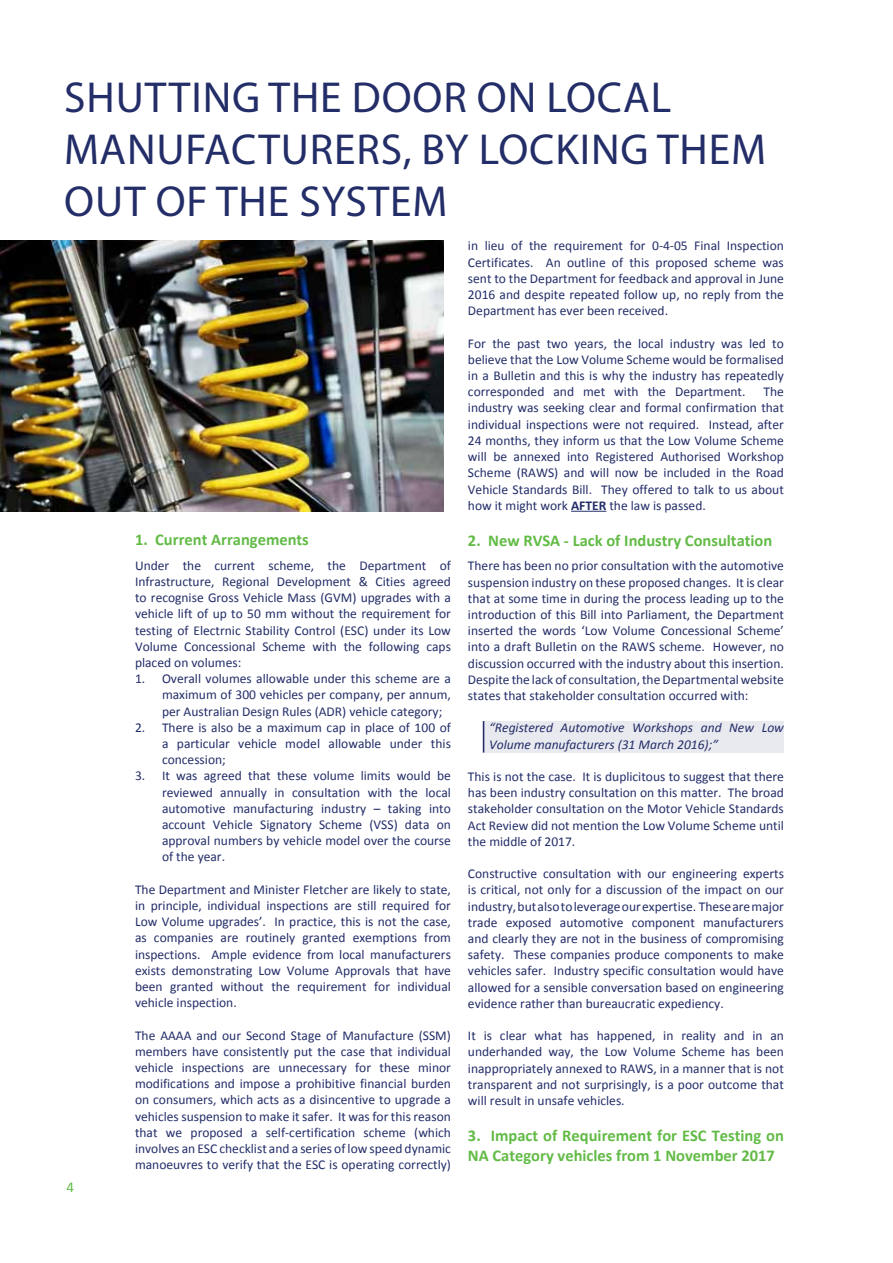
<style>
.page{position:relative;width:893px;height:1263px;background:#fff}
.page>*{position:absolute;margin:0;border:0;box-sizing:border-box;transform-origin:0 0}
.t1{font:43.5px/52.2px "Myriad Pro";letter-spacing:.02em;color:#232d68}
.t2{font:700 16.5px/19.8px "Calibri";color:#62bb46}
.t3{font:15px "Calibri";color:#62bb46}
.t4{font:13.5px/16.2px "Calibri";color:#232d68;text-align:justify}
.t5{font:italic 13.5px/16.2px "Calibri";color:#232d68}
.s1{font-weight:700}
</style>
<div class="page">
<hr style="left:571px;top:511px;width:35px;height:1px;background:#232d68">
<img style="left:0;top:240px;width:443px;height:271px">
<div style="left:483px;top:721px;width:301px;height:31px;background:#e9eaf0"></div>
<hr style="left:483px;top:721px;width:1px;height:31px;background:#232d68">
<h1 class="t1" style="left:64px;top:70px;width:703px;text-indent:288px">DOOR ON LOCAL<br>MANUFACTURERS, BY LOCKIN G THEM<br>OUT OF THE</h1>
<h1 class="t1" style="left:64px;top:70px;width:103px">SH UTTIN</h1>
<h1 class="t1" style="left:232px;top:70px;width:62px">G THE</h1>
<h1 class="t1" style="left:299px;top:175px;width:150px">SYSTE M</h1>
<p class="t3" style="left:66px;top:1178px;width:9px">4</p>
<p class="t2" style="left:135px;top:530px;width:175px">1. Current Arrangements</p>
<p class="t4" style="left:135px;top:557px;width:317px">Under the current scheme, the Department of Infrastructure, Regional Development &amp; Cities agreed to recognise Gross Vehicle Mass (GVM) upgrades with a vehicle lift of up to 50 mm without the requirement for testing of Electrnic Stability Control (ESC) under its Low Volume Concessional Scheme with the following caps placed on volumes:</p>
<p class="t4" style="left:162px;top:671px;width:290px;text-indent:-27px">1. Overall volumes allowable under this scheme are a maximum of 300 vehicles per company, per annum, per Australian Design Rules (ADR) vehicle category;</p>
<p class="t4" style="left:162px;top:719px;width:290px;text-indent:-27px">2. There is also be a maximum cap in place of 100 of a particular vehicle model allowable under this concession;</p>
<p class="t4" style="left:162px;top:768px;width:290px;text-indent:-27px">3. It was agreed that these volume limits would be reviewed annually in consultation with the local automotive manufacturing industry – taking into account Vehicle Signatory Scheme (VSS) data on approval numbers by vehicle model over the course of the year.</p>
<p class="t4" style="left:135px;top:881px;width:317px">The Department and Minister Fletcher are likely to state, in principle, individual inspections are still required for Low Volume upgrades’. In practice, this is not the case, as companies are routinely granted exemptions from inspections. Ample evidence from local manufacturers exists demonstrating Low Volume Approvals that have been granted without the requirement for individual vehicle inspection.</p>
<p class="t4" style="left:135px;top:1027px;width:317px">The AAAA and our Second Stage of Manufacture (SSM) members have consistently put the case that individual vehicle inspections are unnecessary for these minor modifications and impose a prohibitive financial burden on consumers, which acts as a disincentive to upgrade a vehicles suspension to make it safer. It was for this reason that we proposed a self-certification scheme (which involves an ESC checklist and a series of low speed dynamic manoeuvres to verify that the ESC is operating correctly)</p>
<p class="t4" style="left:468px;top:238px;width:317px">in lieu of the requirement for 0-4-05 Final Inspection Certificates. An outline of this proposed scheme was sent to the Department for feedback and approval in June 2016 and despite repeated follow up, no reply from the Department has ever been received.</p>
<p class="t4" style="left:468px;top:335px;width:317px">For the past two years, the local industry was led to believe that the Low Volume Scheme would be formalised in a Bulletin and this is why the industry has repeatedly corresponded and met with the Department.</p>
<p class="t4" style="left:468px;top:384px;width:317px;text-indent:296px">The industry was seeking clear and formal confirmation that individual inspections were not required. Instead, after 24 months, they inform us that the Low Volume Scheme will be annexed into Registered Authorised Workshop Scheme (RAWS) and will now be included in the Road Vehicle Standards Bill. They offered to talk to us about how it might work <span class="s1">AFTER</span> the law is passed.</p>
<p class="t2" style="left:468px;top:530px;width:306px">2. New RVSA - Lack of Industry Consultation</p>
<p class="t4" style="left:468px;top:558px;width:317px">There has been no prior consultation with the automotive suspension industry on these proposed changes. It is clear that at some time in during the process leading up to the introduction of this Bill into Parliament, the Department inserted the words ‘Low Volume Concessional Scheme’ into a draft Bulletin on the RAWS scheme. However, no discussion occurred with the industry about this insertion.<br>Despite the lack of consultation, the Departmental website states that stakeholder consultation occurred with:</p>
<p class="t5" style="left:489px;top:719px;width:296px">“Registered Automotive Workshops and New Low<br>Volume manufacturers (31 March 2016);”</p>
<p class="t4" style="left:468px;top:768px;width:317px">This is not the case. It is duplicitous to suggest that there has been industry consultation on this matter. The broad stakeholder consultation on the Motor Vehicle Standards Act Review did not mention the Low Volume Scheme until the middle of 2017.</p>
<p class="t4" style="left:468px;top:866px;width:317px">Constructive consultation with our engineering experts is critical, not only for a discussion of the impact on our industry, but also to leverage our expertise. These are major trade exposed automotive component manufacturers and clearly they are not in the business of compromising safety. These companies produce components to make vehicles safer. Industry specific consultation would have allowed for a sensible conversation based on engineering evidence rather than bureaucratic expediency.</p>
<p class="t4" style="left:468px;top:1028px;width:317px">It is clear what has happened, in reality and in an underhanded way, the Low Volume Scheme has been inappropriately annexed to RAWS, in a manner that is not transparent and not surprisingly, is a poor outcome that will result in unsafe vehicles.</p>
<p class="t2" style="left:468px;top:1126px;width:317px">3. Impact of Requirement for ESC Testing on<br>NA Category vehicles from 1 November 2017</p>
</div>
